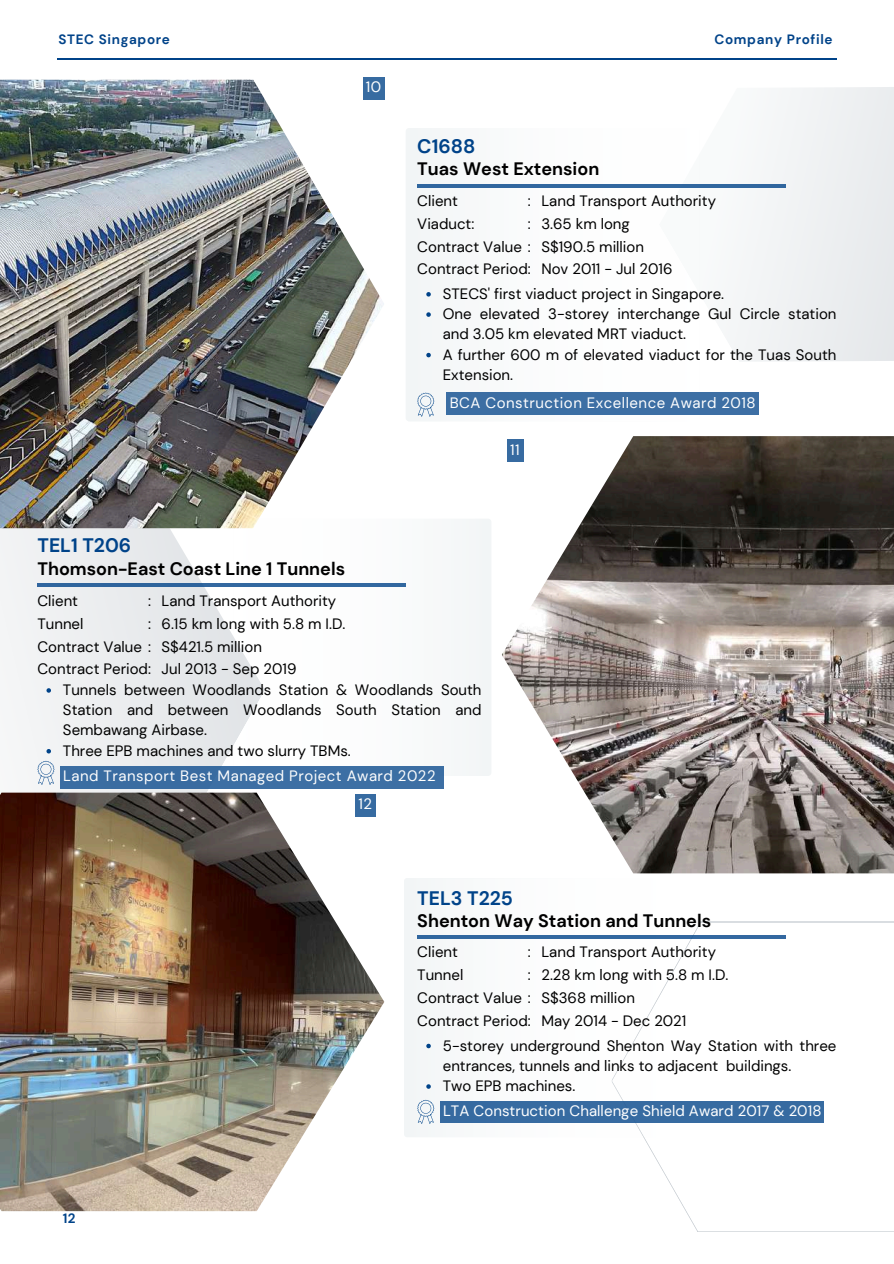
<style>
.page{position:relative;width:894px;height:1264px;background:#fff}
.page>*{position:absolute;margin:0;border:0;box-sizing:border-box;transform-origin:0 0}
.t1{font:700 19.5px "DM Sans";color:#004389}
.t2{font:700 18px "DM Sans";color:#000}
.t3{font:15px/20.2px "DM Sans";color:#000}
.t4{font:15px/28px "DM Sans";letter-spacing:.035em;color:#fff}
.t5{font:15px "DM Sans";letter-spacing:.005em;color:#fff}
.t6{font:700 13.5px "DM Sans";letter-spacing:.05em;color:#004389}
</style>
<div class="page">
<svg style="left:0;top:528px;width:319px;height:264px;fill:#eceef0"></svg>
<svg style="left:643px;top:921px;width:250px;height:310px"></svg>
<svg style="left:618px;top:58px;width:275px;height:357px;fill:#f4f6f7"></svg>
<hr style="left:57px;top:58px;width:779px;height:1px;background:#004389">
<img style="left:0;top:80px;width:384px;height:448px">
<div style="left:362px;top:77px;width:22px;height:22px;background:#376ba1"></div>
<div style="left:405px;top:128px;width:293px;height:293px;background:#fbfcfc;border-radius:3px"></div>
<svg style="left:417px;top:392px;width:17px;height:25px"></svg>
<img style="left:502px;top:436px;width:391px;height:437px">
<div style="left:507px;top:440px;width:16px;height:22px;background:#376ba1"></div>
<div style="left:234px;top:518px;width:257px;height:258px;background:#fbfcfc;border-radius:3px"></div>
<svg style="left:37px;top:760px;width:17px;height:25px"></svg>
<hr style="left:37px;top:583px;width:368px;height:4px;background:#3267a0">
<img style="left:0;top:792px;width:384px;height:419px">
<div style="left:404px;top:878px;width:258px;height:259px;background:#fbfcfc;border-radius:3px"></div>
<svg style="left:417px;top:1099px;width:17px;height:24px"></svg>
<svg style="left:426px;top:1043px;width:4px;height:5px"></svg>
<svg style="left:426px;top:1084px;width:4px;height:4px"></svg>
<hr style="left:417px;top:935px;width:368px;height:3px;background:#004389">
<div style="left:446px;top:392px;width:312px;height:23px;background:#3d6fa4"></div>
<svg style="left:426px;top:292px;width:4px;height:4px"></svg>
<svg style="left:426px;top:312px;width:4px;height:5px"></svg>
<svg style="left:426px;top:353px;width:4px;height:4px"></svg>
<svg style="left:46px;top:688px;width:5px;height:4px"></svg>
<svg style="left:46px;top:749px;width:5px;height:4px"></svg>
<div style="left:60px;top:766px;width:383px;height:22px;background:#3c6fa4"></div>
<div style="left:355px;top:794px;width:20px;height:22px;background:#376ba1"></div>
<div style="left:440px;top:1101px;width:383px;height:21px;background:#376ba1"></div>
<hr style="left:417px;top:184px;width:368px;height:3px;background:#004389">
<p class="t6" style="left:58px;top:30px;width:113px">STEC Singapore</p>
<p class="t6" style="left:714px;top:30px;width:120px">Company Profile</p>
<p class="t4" style="left:365px;top:73px;width:17px">10</p>
<h1 class="t1" style="left:37px;top:533px;width:95px">TEL1 T206</h1>
<p class="t2" style="left:37px;top:557px;width:309px">Thomson-East Coast Line 1 Tunnels</p>
<p class="t3" style="left:37px;top:590px;width:42px">Client</p>
<p class="t3" style="left:148px;top:590px;width:189px">: Land Transport Authority</p>
<p class="t3" style="left:37px;top:613px;width:47px">Tunnel</p>
<p class="t3" style="left:37px;top:612px;width:309px;line-height:22.6px;text-indent:111px">: 6.15 km long with 5.8 m I.D.<br>Contract Value : S$421.5 million<br>Contract Period: Jul 2013 - Sep 2019</p>
<h1 class="t1" style="left:417px;top:133px;width:59px">C1688</h1>
<p class="t2" style="left:417px;top:157px;width:183px">Tuas West Extension</p>
<p class="t3" style="left:417px;top:191px;width:42px">Client</p>
<p class="t3" style="left:527px;top:191px;width:189px">: Land Transport Authority</p>
<p class="t3" style="left:417px;top:214px;width:59px">Viaduct:</p>
<p class="t3" style="left:417px;top:212px;width:256px;line-height:22.6px;text-indent:111px">: 3.65 km long<br>Contract Value : S$190.5 million<br>Contract Period: Nov 2011 - Jul 2016</p>
<p class="t3" style="left:442px;top:283px;width:395px">STECS' first viaduct project in Singapore.<br>One elevated 3-storey interchange Gul Circle station and 3.05 km elevated MRT viaduct.<br>A further 600 m of elevated viaduct for the Tuas South Extension.</p>
<p class="t4" style="left:449px;top:388px;width:307px">BCA Construction Excellence Award 2018</p>
<p class="t4" style="left:510px;top:436px;width:11px">11</p>
<p class="t3" style="left:63px;top:679px;width:420px">Tunnels between Woodlands Station &amp; Woodlands South Station and between Woodlands South Station and Sembawang Airbase.<br>Three EPB machines and two slurry TBMs.</p>
<p class="t4" style="left:358px;top:762px;width:79px;text-indent:-295px">Land Transport Best Managed Project Award 2022<br>12</p>
<h1 class="t1" style="left:417px;top:885px;width:97px">TEL3 T225</h1>
<p class="t2" style="left:417px;top:909px;width:295px">Shenton Way Station and Tunnels</p>
<p class="t3" style="left:417px;top:942px;width:42px">Client</p>
<p class="t3" style="left:527px;top:942px;width:189px">: Land Transport Authority</p>
<p class="t3" style="left:417px;top:965px;width:47px">Tunnel</p>
<p class="t3" style="left:417px;top:963px;width:312px;line-height:22.6px;text-indent:111px">: 2.28 km long with 5.8 m I.D.<br>Contract Value : S$368 million<br>Contract Period: May 2014 - Dec 2021</p>
<p class="t3" style="left:442px;top:1035px;width:395px">5-storey underground Shenton Way Station with three entrances, tunnels and links to adjacent buildings.<br>Two EPB machines.</p>
<p class="t6" style="left:63px;top:1209px;width:14px">12</p>
<p class="t5" style="left:443px;top:1100px;width:380px">LTA Construction Challenge Shield Award 2017 &amp; 2018</p>
</div>
